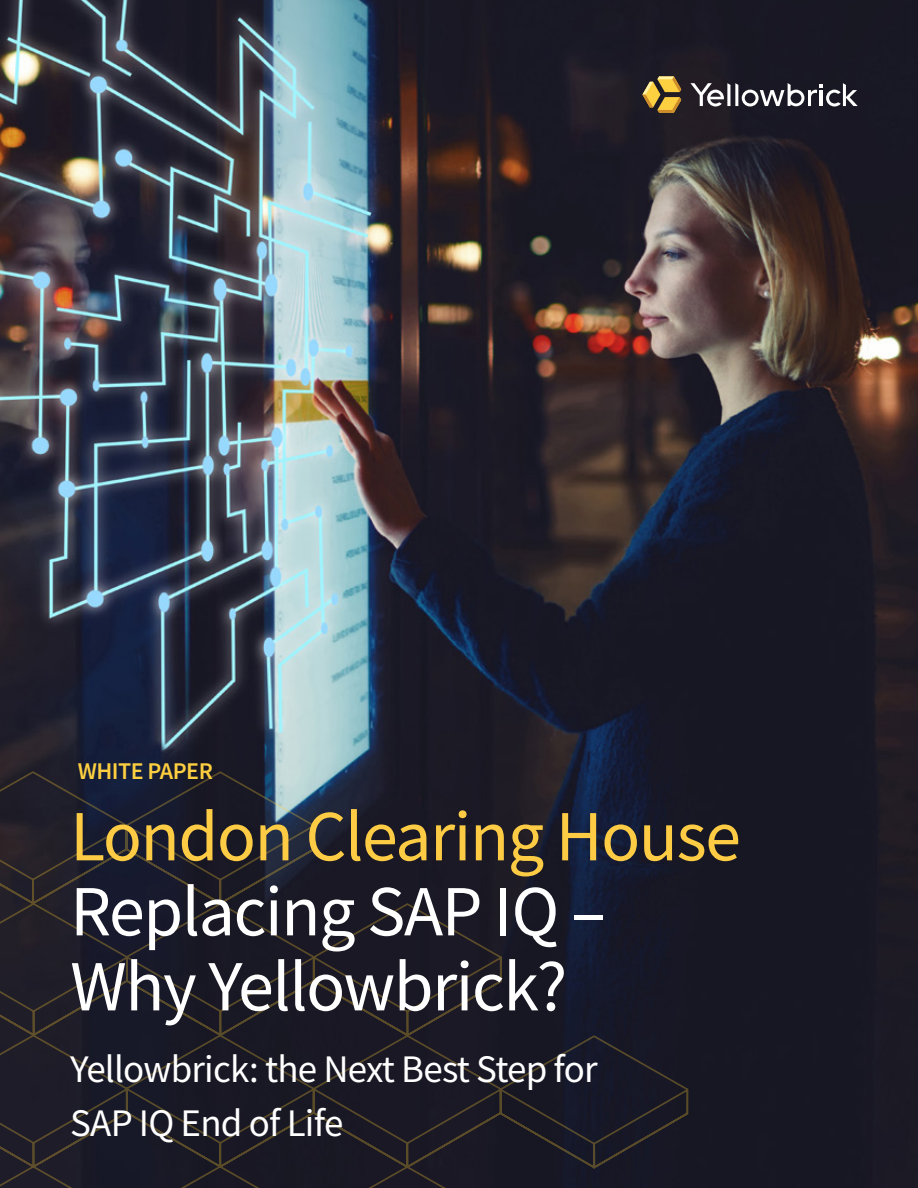
<style>
.page{position:relative;width:918px;height:1188px;background:#fff}
.page>*{position:absolute;margin:0;border:0;box-sizing:border-box;transform-origin:0 0}
.t1{font:72px/75px "Source Sans Pro";letter-spacing:-.02em;color:#fff}
.t2{font:72px "Source Sans Pro";letter-spacing:-.02em;color:#fecc44}
.t3{font:39px/54px "Source Sans Pro";letter-spacing:-.02em;color:#fff}
.t4{font:600 24px "Source Sans Pro";letter-spacing:-.02em;color:#fdcf40}
</style>
<div class="page">
<img style="left:0;top:0;width:918px;height:1188px">
<svg style="left:0;top:771px;width:689px;height:417px;background:#1c1c29"></svg>
<svg style="left:690px;top:83px;width:168px;height:23px"></svg>
<svg style="left:642px;top:76px;width:39px;height:37px"></svg>
<p class="t4" style="left:78px;top:762px;width:137px">WHITE PAPER</p>
<h1 class="t2" style="left:70px;top:808px;width:672px">London Clearing House</h1>
<h1 class="t1" style="left:70px;top:880px;width:537px">Replacing SAP IQ –<br>Why Yellowbrick?</h1>
<p class="t3" style="left:70px;top:1046px;width:529px">Yellowbrick: the Next Best Step for<br>SAP IQ End of Life</p>
</div>
